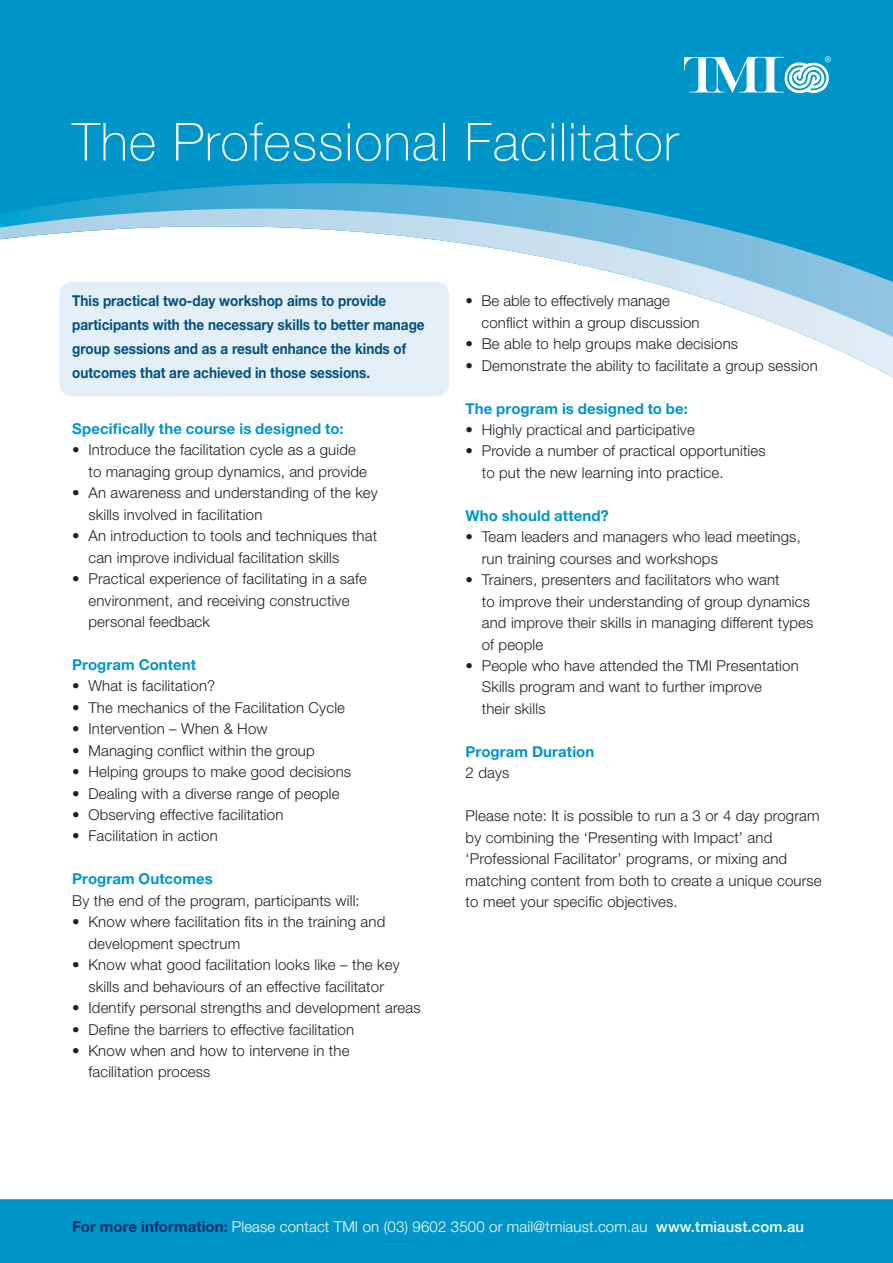
<style>
.page{position:relative;width:893px;height:1263px;background:#fff}
.page>*{position:absolute;margin:0;border:0;box-sizing:border-box;transform-origin:0 0}
.t1{font:100 52.5px "Helvetica Neue";letter-spacing:.02em;color:#fff}
.t2{font:300 15px/21.5px "Helvetica Neue";letter-spacing:.01em;color:#231f20}
.t3{font:700 15px/24px "Helvetica Neue";color:#004f83;scale:.9 1}
.t4{font:700 15px "Helvetica Neue";letter-spacing:.005em;color:#0095c8}
.t5{font:300 15px "Helvetica Neue";letter-spacing:.01em;color:#fff}
.s1{font-weight:700;color:#002d6a}
.s2{font-weight:500}
</style>
<div class="page">
<div style="left:0;top:0;width:893px;height:161px;background:#0095c8"></div>
<div style="left:0;top:161px;width:893px;height:25px;background:#0095c8"></div>
<svg style="left:0;top:186px;width:893px;height:210px"></svg>
<div style="left:0;top:1199px;width:893px;height:64px;background:#0095c8"></div>
<svg style="left:684px;top:55px;width:154px;height:38px"></svg>
<div style="left:60px;top:281px;width:389px;height:115px;background:#e4eff7;border-radius:13px"></div>
<h1 class="t1" style="left:72px;top:123px;width:608px">The Professional Facilitator</h1>
<p class="t3" style="left:72px;top:290px;width:393px">This practical two-day workshop aims to provide participants with the necessary skills to better manage group sessions and as a result enhance the kinds of outcomes that are achieved in those sessions.</p>
<p class="t4" style="left:72px;top:423px;width:273px">Specifically the course is designed to:</p>
<p class="t2" style="left:88px;top:441px;width:280px;text-indent:-16px">• Introduce the facilitation cycle as a guide to managing group dynamics, and provide</p>
<p class="t2" style="left:88px;top:484px;width:291px;text-indent:-16px">• An awareness and understanding of the key skills involved in facilitation</p>
<p class="t2" style="left:88px;top:526px;width:290px;text-indent:-16px">• An introduction to tools and techniques that can improve individual facilitation skills</p>
<p class="t2" style="left:88px;top:569px;width:280px;text-indent:-16px">• Practical experience of facilitating in a safe environment, and receiving constructive personal feedback</p>
<p class="t4" style="left:72px;top:659px;width:125px">Program Content</p>
<p class="t2" style="left:72px;top:677px;width:145px">• What is facilitation?</p>
<p class="t2" style="left:72px;top:698px;width:274px">• The mechanics of the Facilitation Cycle</p>
<p class="t2" style="left:72px;top:719px;width:197px">• Intervention – When &amp; How</p>
<p class="t2" style="left:72px;top:741px;width:244px">• Managing conflict within the group</p>
<p class="t2" style="left:72px;top:762px;width:280px">• Helping groups to make good decisions</p>
<p class="t2" style="left:72px;top:784px;width:269px">• Dealing with a diverse range of people</p>
<p class="t2" style="left:72px;top:805px;width:213px">• Observing effective facilitation</p>
<p class="t2" style="left:72px;top:827px;width:147px">• Facilitation in action</p>
<p class="t4" style="left:72px;top:874px;width:142px">Program Outcomes</p>
<p class="t2" style="left:72px;top:891px;width:289px">By the end of the program, participants will:</p>
<p class="t2" style="left:88px;top:913px;width:298px;text-indent:-16px">• Know where facilitation fits in the training and development spectrum</p>
<p class="t2" style="left:72px;top:955px;width:329px;text-align:center">• Know what good facilitation looks like – the key skills and behaviours of an effective facilitator</p>
<p class="t2" style="left:72px;top:998px;width:350px">• Identify personal strengths and development areas</p>
<p class="t2" style="left:72px;top:1020px;width:283px">• Define the barriers to effective facilitation</p>
<p class="t2" style="left:88px;top:1041px;width:263px;text-indent:-16px">• Know when and how to intervene in the facilitation process</p>
<p class="t2" style="left:481px;top:292px;width:220px;text-indent:-16px">• Be able to effectively manage conflict within a group discussion</p>
<p class="t2" style="left:466px;top:335px;width:274px">• Be able to help groups make decisions</p>
<p class="t2" style="left:466px;top:356px;width:354px">• Demonstrate the ability to facilitate a group session</p>
<p class="t4" style="left:466px;top:403px;width:224px">The program is designed to be:</p>
<p class="t2" style="left:466px;top:420px;width:231px">• Highly practical and participative</p>
<p class="t2" style="left:482px;top:442px;width:285px;text-indent:-16px">• Provide a number of practical opportunities to put the new learning into practice.</p>
<p class="t4" style="left:466px;top:510px;width:145px">Who should attend?</p>
<p class="t2" style="left:482px;top:528px;width:321px;text-indent:-16px">• Team leaders and managers who lead meetings, run training courses and workshops</p>
<p class="t2" style="left:482px;top:570px;width:333px;text-indent:-16px">• Trainers, presenters and facilitators who want<br>to improve their understanding of group dynamics and improve their skills in managing different types of people</p>
<p class="t2" style="left:482px;top:656px;width:318px;text-indent:-16px">• People who have attended the TMI Presentation<br>Skills program and want to further improve<br>their skills</p>
<p class="t4" style="left:466px;top:746px;width:130px">Program Duration</p>
<p class="t2" style="left:466px;top:764px;width:45px">2 days</p>
<p class="t2" style="left:466px;top:806px;width:358px">Please note: It is possible to run a 3 or 4 day program by combining the ‘Presenting with Impact’ and ‘Professional Facilitator’ programs, or mixing and matching content from both to create a unique course to meet your specific objectives.</p>
<p class="t5" style="left:72px;top:1221px;width:733px"><span class="s1">For more information:</span> Please contact TMI on (03) 9602 3500 or mail@tmiaust.com.au <span class="s2">www.tmiaust.com.au</span></p>
</div>
